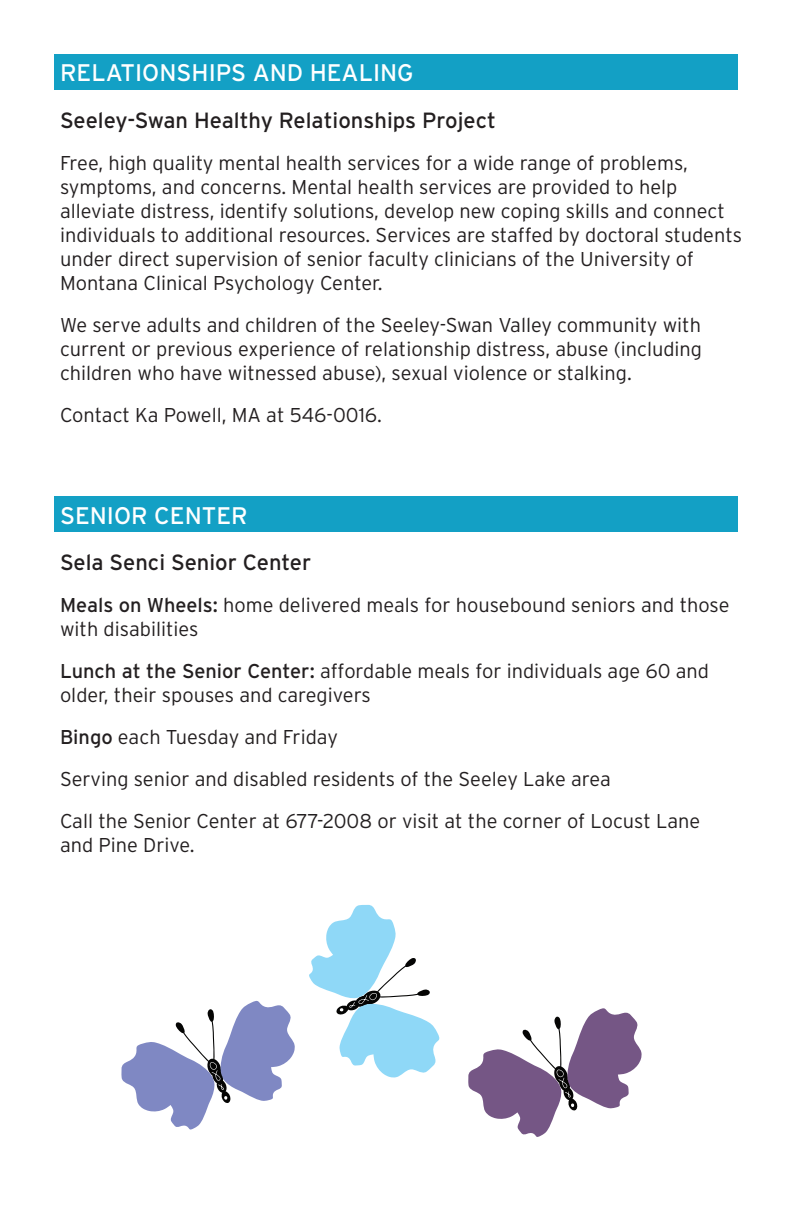
<style>
.page{position:relative;width:792px;height:1224px;background:#fff}
.page>*{position:absolute;margin:0;border:0;box-sizing:border-box;transform-origin:0 0}
.t1{font:24px "Interstate";color:#fff}
.t2{font:22px "Interstate";color:#231f20}
.t3{font:300 20px/24px "Interstate";color:#231f20}
.s1{font-weight:400}
</style>
<div class="page">
<div style="left:54px;top:54px;width:684px;height:36px;background:#13a0c5"></div>
<div style="left:54px;top:496px;width:684px;height:36px;background:#13a0c5"></div>
<svg style="left:121px;top:1001px;width:174px;height:129px"></svg>
<svg style="left:309px;top:905px;width:131px;height:173px"></svg>
<svg style="left:468px;top:1008px;width:174px;height:129px"></svg>
<p class="t1" style="left:60px;top:58px;width:355px">RELATIONSHIPS AND HEALING</p>
<p class="t2" style="left:60px;top:107px;width:438px">Seeley-Swan Healthy Relationships Project</p>
<p class="t3" style="left:60px;top:151px;width:684px">Free, high quality mental health services for a wide range of problems, symptoms, and concerns. Mental health services are provided to help alleviate distress, identify solutions, develop new coping skills and connect individuals to additional resources. Services are staffed by doctoral students under direct supervision of senior faculty clinicians of the University of Montana Clinical Psychology Center.</p>
<p class="t3" style="left:60px;top:313px;width:644px;text-align:justify">We serve adults and children of the Seeley-Swan Valley community with current or previous experience of relationship distress, abuse (including children who have witnessed abuse), sexual violence or stalking.</p>
<p class="t3" style="left:60px;top:403px;width:324px">Contact Ka Powell, MA at 546-0016.</p>
<p class="t1" style="left:60px;top:501px;width:189px">SENIOR CENTER</p>
<p class="t2" style="left:60px;top:549px;width:253px">Sela Senci Senior Center</p>
<p class="t3" style="left:60px;top:593px;width:671px"><span class="s1">Meals on Wheels:</span> home delivered meals for housebound seniors and those with disabilities</p>
<p class="t3" style="left:60px;top:659px;width:651px"><span class="s1">Lunch at the Senior Center:</span> affordable meals for individuals age 60 and older, their spouses and caregivers</p>
<p class="t3" style="left:60px;top:725px;width:280px"><span class="s1">Bingo</span> each Tuesday and Friday</p>
<p class="t3" style="left:60px;top:767px;width:552px">Serving senior and disabled residents of the Seeley Lake area</p>
<p class="t3" style="left:60px;top:809px;width:642px">Call the Senior Center at 677-2008 or visit at the corner of Locust Lane and Pine Drive.</p>
</div>
